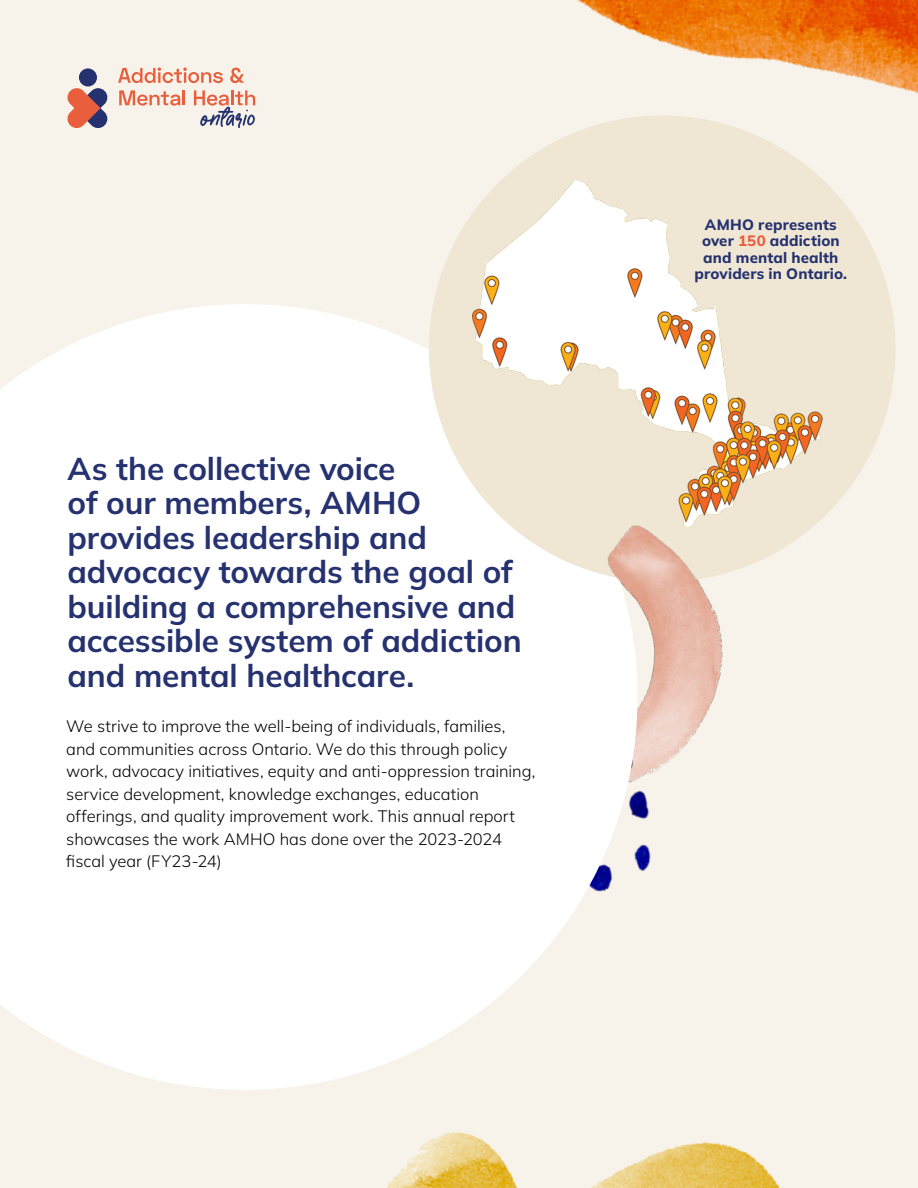
<style>
.page{position:relative;width:918px;height:1188px;background:#f7f3ea}
.page>*{position:absolute;margin:0;border:0;box-sizing:border-box;transform-origin:0 0}
.First_Sentence_Highlight{font:700 31.5px/34.5px "Mulish";letter-spacing:-.005em;color:#25326f}
.Body{font:300 16.5px/22.5px "Mulish";color:#000}
.Body-2{font:800 15px/16.2px "Mulish";letter-spacing:.01em;color:#25326f;text-align:center}
.s1{color:#e95e3d}
</style>
<div class="page">
<img style="left:638px;top:706px;width:72px;height:165px">
<svg style="left:0;top:304px;width:638px;height:786px;background:#fefdfd"></svg>
<div style="left:429px;top:115px;width:467px;height:467px;background:#efe6d4;border-radius:50%"></div>
<img style="left:472px;top:180px;width:350px;height:347px">
<svg style="left:118px;top:68px;width:105px;height:15px"></svg>
<svg style="left:230px;top:68px;width:14px;height:15px"></svg>
<svg style="left:119px;top:90px;width:66px;height:16px"></svg>
<svg style="left:194px;top:90px;width:61px;height:38px"></svg>
<div style="left:79px;top:68px;width:18px;height:18px;background:#25326f;border-radius:50%"></div>
<svg style="left:67px;top:88px;width:40px;height:40px;background:#b06b6b"></svg>
<img style="left:538px;top:512px;width:221px;height:194px">
<img style="left:563px;top:0;width:355px;height:338px">
<img style="left:370px;top:987px;width:410px;height:201px">
<p class="First_Sentence_Highlight" style="left:68px;top:450px;width:456px">As the collective voice<br>of our members, AMHO provides leadership and advocacy towards the goal of building a comprehensive and accessible system of addiction and mental healthcare.</p>
<p class="Body" style="left:66px;top:715px;width:471px">We strive to improve the well-being of individuals, families, and communities across Ontario. We do this through policy work, advocacy initiatives, equity and anti-oppression training, service development, knowledge exchanges, education offerings, and quality improvement work. This annual report showcases the work AMHO has done over the 2023-2024 fiscal year (FY23-24)</p>
<p class="Body-2" style="left:695px;top:216px;width:154px">AMHO represents over <span class="s1">150</span> addiction and mental health providers in Ontario.</p>
</div>
